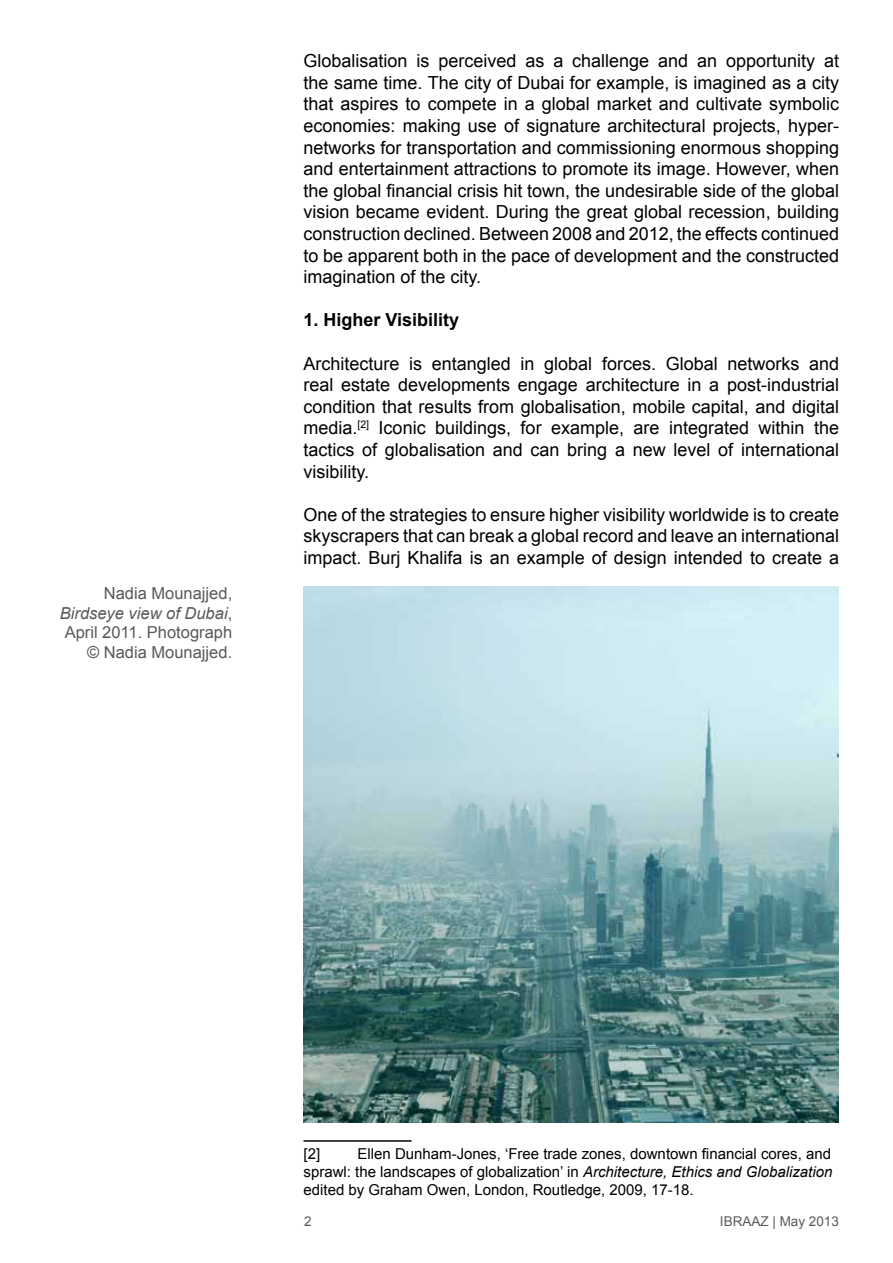
<style>
.page{position:relative;width:893px;height:1263px;background:#fff}
.page>*{position:absolute;margin:0;border:0;box-sizing:border-box;transform-origin:0 0}
.t1{font:18px/21.6px "Arial";color:#000;text-align:justify}
.t2{font:700 18px "Arial";color:#000}
.t3{font:16.5px/19.8px "Arial";color:#58595b;text-align:right}
.t4{font:15px/18px "Arial";color:#000;text-align:justify}
.t5{font:13.5px "Arial";color:#5a5b5d}
.s1{font-style:italic}
</style>
<div class="page">
<hr style="left:303px;top:1140px;width:108px;height:2px;background:#000">
<img style="left:303px;top:587px;width:536px;height:535px">
<p class="t3" style="left:60px;top:583px;width:174px">Nadia Mounajjed,<br><span class="s1">Birdseye view of Dubai</span>,<br>April 2011. Photograph © Nadia Mounajjed.</p>
<p class="t1" style="left:303px;top:50px;width:537px">Globalisation is perceived as a challenge and an opportunity at the same time. The city of Dubai for example, is imagined as a city that aspires to compete in a global market and cultivate symbolic economies: making use of signature architectural projects, hyper&shy;networks for transportation and commissioning enormous shopping and entertainment attractions to promote its image. However, when the global financial crisis hit town, the undesirable side of the global vision became evident. During the great global recession, building construction declined. Between 2008 and 2012, the effects continued to be apparent both in the pace of development and the constructed imagination of the city.</p>
<p class="t2" style="left:303px;top:308px;width:157px">1. Higher Visibility</p>
<p class="t1" style="left:303px;top:353px;width:537px">Architecture is entangled in global forces. Global networks and real estate developments engage architecture in a post-industrial condition that results from globalisation, mobile capital, and digital media.<sup>[2]</sup> Iconic buildings, for example, are integrated within the tactics of globalisation and can bring a new level of international visibility.</p>
<p class="t1" style="left:303px;top:504px;width:537px">One of the strategies to ensure higher visibility worldwide is to create skyscrapers that can break a global record and leave an international impact. Burj Khalifa is an example of design intended to create a</p>
<p class="t4" style="left:303px;top:1145px;width:530px;text-indent:54px">Ellen Dunham-Jones, ‘Free trade zones, downtown financial cores, and sprawl: the landscapes of globalization’ in <span class="s1">Architecture, Ethics and Globalization </span>edited by Graham Owen, London, Routledge, 2009, 17-18.</p>
<p class="t4" style="left:303px;top:1145px;width:18px">[2]</p>
<p class="t5" style="left:304px;top:1212px;width:9px">2</p>
<p class="t5" style="left:720px;top:1212px;width:121px">IBRAAZ | May 2013</p>
</div>
